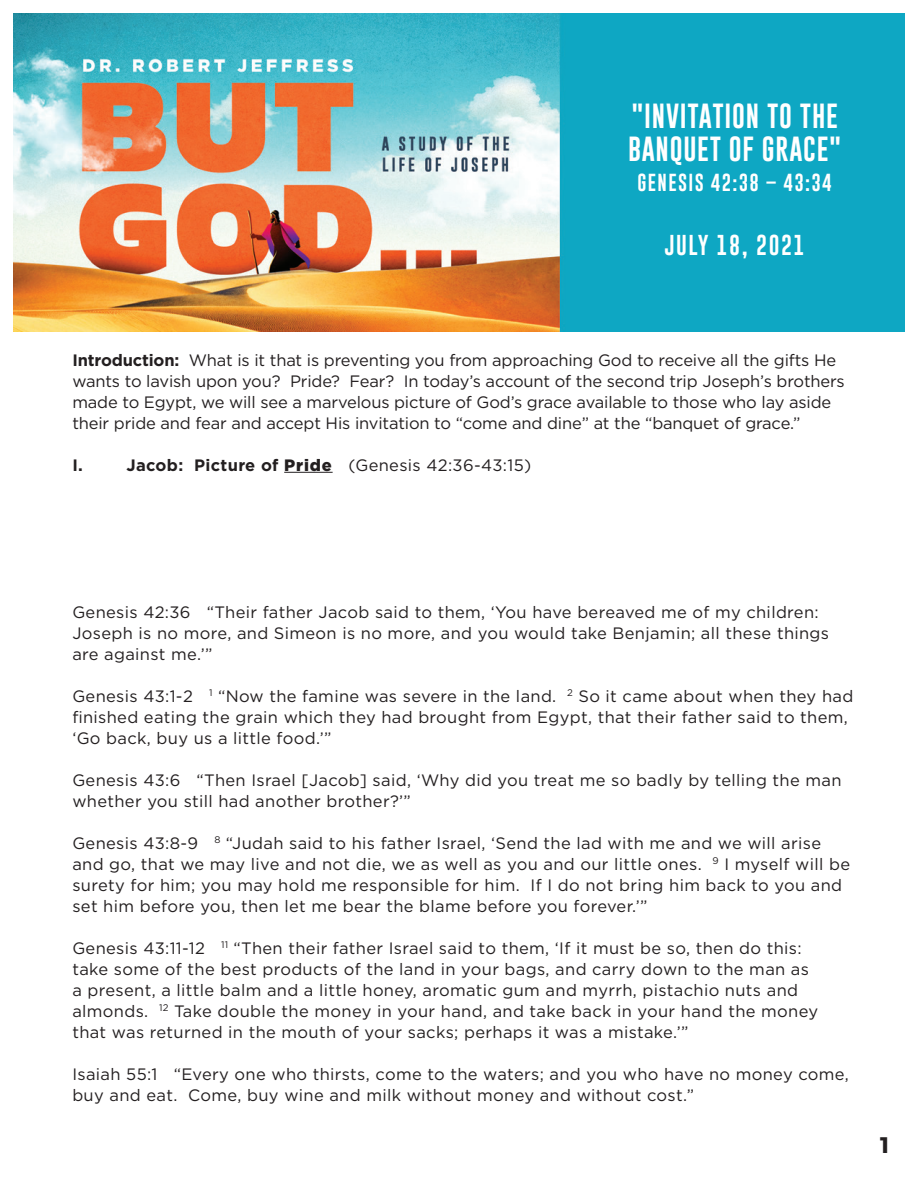
<style>
.page{position:relative;width:918px;height:1188px;background:#fff}
.page>*{position:absolute;margin:0;border:0;box-sizing:border-box;transform-origin:0 0}
.t1{font:25.5px "Gobold";letter-spacing:.03em;color:#fff}
.t2{font:700 22.5px "Montserrat";color:#231f20}
.t3{font:21px "Gobold";letter-spacing:.075em;color:#fff}
.t4{font:18px "Gobold";letter-spacing:.075em;color:#fff}
.t5{font:16.5px/21px "Gotham";letter-spacing:.02em;color:#231f20}
.t6{font:16.5px/21px "Gotham";letter-spacing:-.01em;color:#231f20}
.t7{font:700 16.5px "Gotham";color:#231f20}
.s1{font-weight:700}
.s2{font-weight:900}
</style>
<div class="page">
<hr style="left:284px;top:472px;width:49px;height:1px;background:#231f20">
<img style="left:14px;top:14px;width:890px;height:318px">
<p class="t1" style="left:631px;top:99px;width:208px">"INVITATION TO THE</p>
<p class="t1" style="left:628px;top:132px;width:215px">BANQUET OF GRACE"</p>
<p class="t4" style="left:638px;top:171px;width:196px">GENESIS 42:38 – 43:34</p>
<p class="t3" style="left:665px;top:232px;width:141px">JULY 18, 2021</p>
<p class="t6" style="left:72px;top:349px;width:774px"><span class="s1">Introduction:</span> What is it that is preventing you from approaching God to receive all the gifts He wants to lavish upon you? Pride? Fear? In today’s account of the second trip Joseph’s brothers made to Egypt, we will see a marvelous picture of God’s grace available to those who lay aside their pride and fear and accept His invitation to “come and dine” at the “banquet of grace.”</p>
<p class="t7" style="left:72px;top:454px;width:12px">I.</p>
<p class="t5" style="left:126px;top:454px;width:406px"><span class="s1">Jacob: Picture of</span> <span class="s2">Pride</span> (Genesis 42:36-43:15)</p>
<p class="t5" style="left:72px;top:601px;width:758px">Genesis 42:36 “Their father Jacob said to them, ‘You have bereaved me of my children:<br>Joseph is no more, and Simeon is no more, and you would take Benjamin; all these things are against me.’”</p>
<p class="t5" style="left:72px;top:685px;width:782px">Genesis 43:1-2 <sup>1</sup> “Now the famine was severe in the land. <sup>2</sup> So it came about when they had finished eating the grain which they had brought from Egypt, that their father said to them, ‘Go back, buy us a little food.’”</p>
<p class="t5" style="left:72px;top:769px;width:771px">Genesis 43:6 “Then Israel [Jacob] said, ‘Why did you treat me so badly by telling the man whether you still had another brother?’”</p>
<p class="t5" style="left:72px;top:832px;width:779px">Genesis 43:8-9 <sup>8</sup> “Judah said to his father Israel, ‘Send the lad with me and we will arise and go, that we may live and not die, we as well as you and our little ones. <sup>9</sup> I myself will be surety for him; you may hold me responsible for him. If I do not bring him back to you and set him before you, then let me bear the blame before you forever.’”</p>
<p class="t5" style="left:72px;top:937px;width:747px">Genesis 43:11-12 <sup>11</sup> “Then their father Israel said to them, ‘If it must be so, then do this: take some of the best products of the land in your bags, and carry down to the man as a present, a little balm and a little honey, aromatic gum and myrrh, pistachio nuts and almonds. <sup>12</sup> Take double the money in your hand, and take back in your hand the money that was returned in the mouth of your sacks; perhaps it was a mistake.’”</p>
<p class="t5" style="left:72px;top:1063px;width:778px">Isaiah 55:1 “Every one who thirsts, come to the waters; and you who have no money come, buy and eat. Come, buy wine and milk without money and without cost.”</p>
<p class="t2" style="left:880px;top:1131px;width:11px">1</p>
</div>
